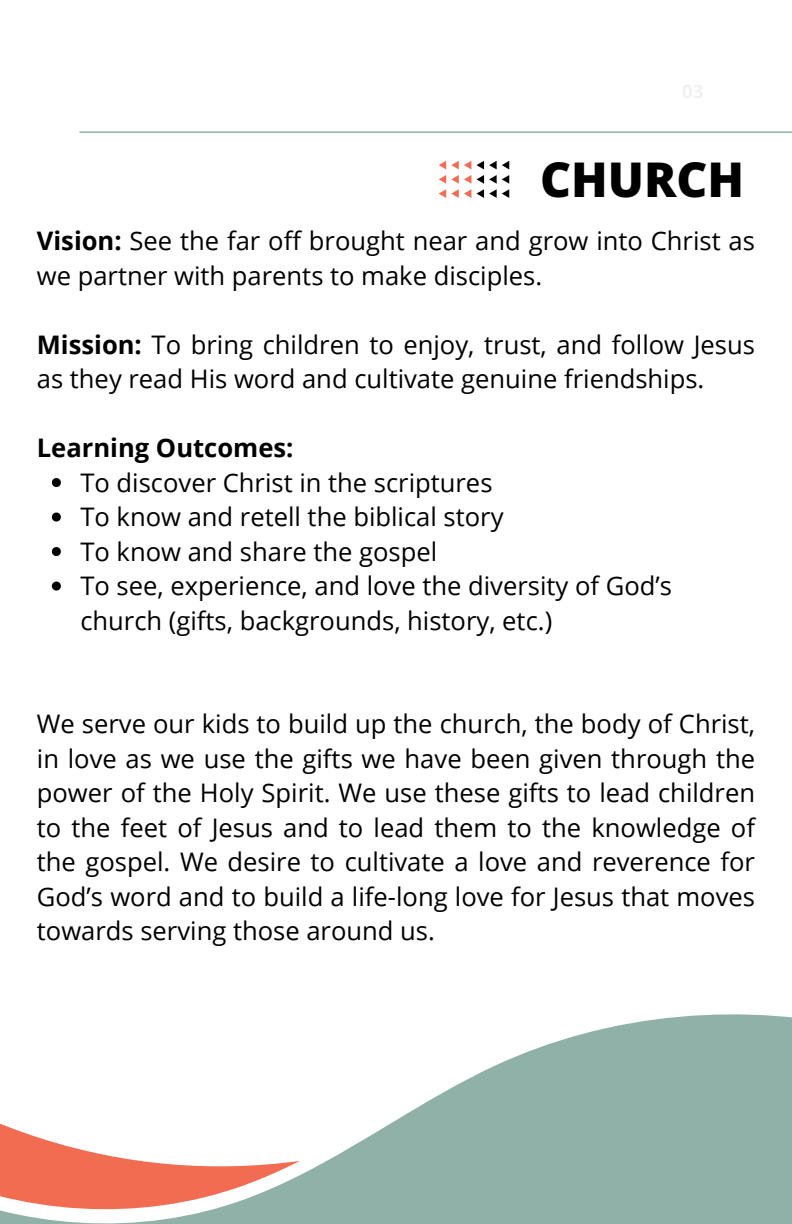
<style>
.page{position:relative;width:792px;height:1224px;background:#fff}
.page>*{position:absolute;margin:0;border:0;box-sizing:border-box;transform-origin:0 0}
.t1{font:800 47.8px "Open Sans";color:#000}
.t2{font:25.6px/34.4px "Open Sans";color:#000}
.t3{font:700 25.6px "Open Sans";color:#000}
.s1{font-weight:700}
</style>
<div class="page">
<hr style="left:80px;top:131px;width:712px;height:2px;background:#90b1a7">
<svg style="left:0;top:1014px;width:792px;height:210px;fill:#90b1a7"></svg>
<svg style="left:0;top:1085px;width:300px;height:138px"></svg>
<svg style="left:439px;top:175px;width:32px;height:23px"></svg>
<svg style="left:439px;top:161px;width:32px;height:8px"></svg>
<svg style="left:477px;top:161px;width:32px;height:37px"></svg>
<svg style="left:52px;top:478px;width:9px;height:9px"></svg>
<svg style="left:52px;top:513px;width:9px;height:9px"></svg>
<svg style="left:52px;top:547px;width:9px;height:9px"></svg>
<svg style="left:52px;top:582px;width:9px;height:9px"></svg>
<p class="t1" style="left:540px;top:146px;width:206px">CHURCH</p>
<p class="t2" style="left:37px;top:223px;width:720px"><span class="s1">Vision:</span> See the far off brought near and grow into Christ as we partner with parents to make disciples.</p>
<p class="t2" style="left:37px;top:326px;width:720px"><span class="s1">Mission:</span> To bring children to enjoy, trust, and follow Jesus as they read His word and cultivate genuine friendships.</p>
<p class="t3" style="left:37px;top:430px;width:258px">Learning Outcomes:</p>
<p class="t2" style="left:80px;top:464px;width:414px">To discover Christ in the scriptures</p>
<p class="t2" style="left:80px;top:499px;width:425px">To know and retell the biblical story</p>
<p class="t2" style="left:80px;top:533px;width:358px">To know and share the gospel</p>
<p class="t2" style="left:80px;top:568px;width:593px">To see, experience, and love the diversity of God’s church (gifts, backgrounds, history, etc.)</p>
<p class="t2" style="left:37px;top:706px;width:720px;text-align:justify">We serve our kids to build up the church, the body of Christ, in love as we use the gifts we have been given through the power of the Holy Spirit. We use these gifts to lead children to the feet of Jesus and to lead them to the knowledge of the gospel. We desire to cultivate a love and reverence for God’s word and to build a life-long love for Jesus that moves towards serving those around us.</p>
</div>
